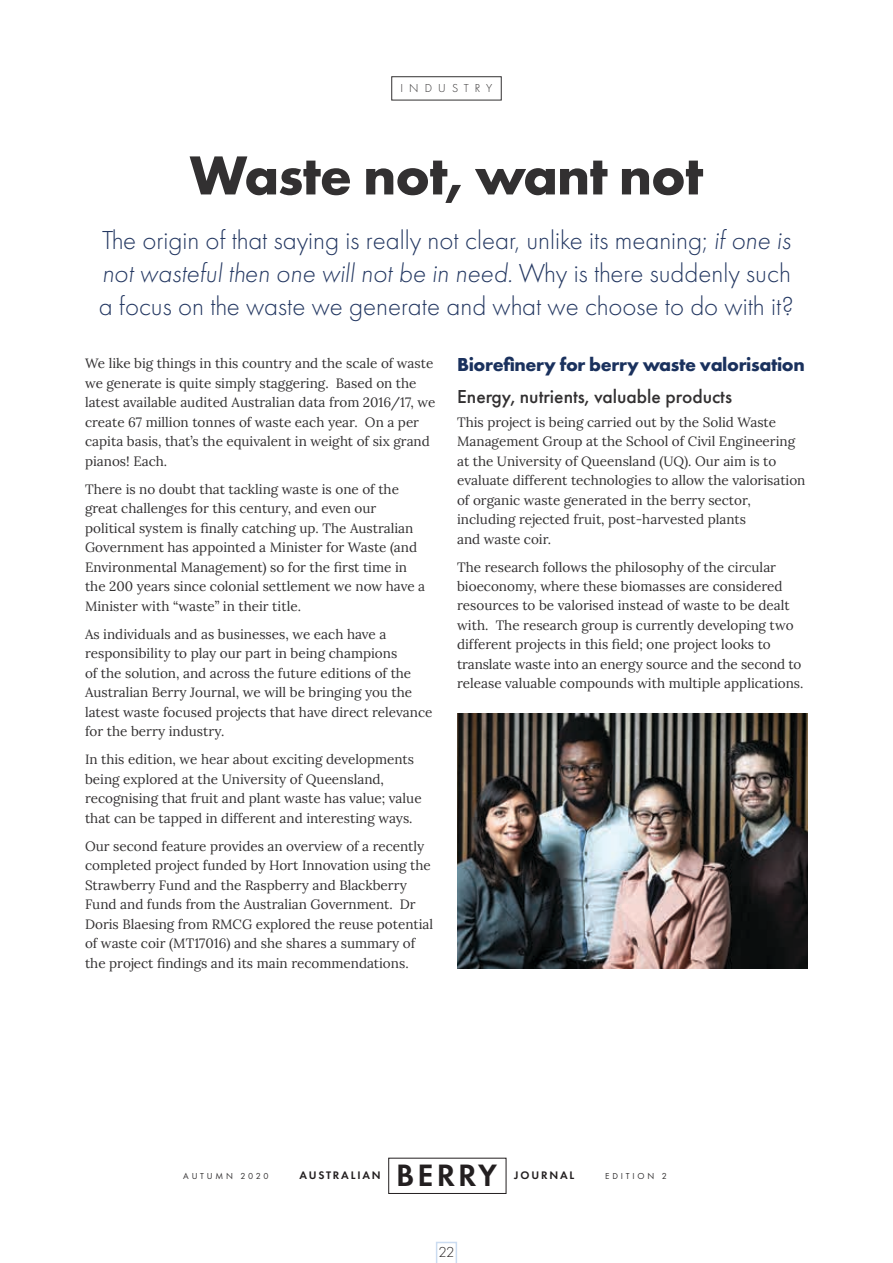
<style>
.page{position:relative;width:893px;height:1263px;background:#fff}
.page>*{position:absolute;margin:0;border:0;box-sizing:border-box;transform-origin:0 0}
.t1{font:700 57px "Futura PT";letter-spacing:-.02em;color:#323031}
.t2{font:600 32.1px "Futura PT";letter-spacing:.095em;color:#231f20}
.t3{font:300 27px/33px "Futura PT";color:#243862}
.t4{font:700 19.5px "Futura PT";letter-spacing:-.02em;color:#1a315d}
.t5{font:500 19.5px "Futura PT";color:#323031}
.t6{font:300 15px "Futura PT";color:#231f20}
.t7{font:13.5px/19.5px "Lora";color:#323031}
.t8{font:300 12px "Futura PT";letter-spacing:.51em;color:#323031}
.t9{font:600 11.4px "Futura PT";letter-spacing:.16em;color:#231f20}
.t10{font:9px "Futura PT";letter-spacing:.31em;color:#323031}
.s1{font-style:italic}
</style>
<div class="page">
<img style="left:457px;top:713px;width:351px;height:255px">
<svg style="left:436px;top:1242px;width:21px;height:21px"></svg>
<p class="t8" style="left:400px;top:82px;width:93px">INDUSTRY</p>
<h1 class="t1" style="left:190px;top:139px;width:515px">Waste not, want not</h1>
<h3 class="t3" style="left:99px;top:223px;width:696px">The origin of that saying is really not clear, unlike its meaning; <span class="s1">if one is not wasteful then one will not be in need.</span> Why is there suddenly such a focus on the waste we generate and what we choose to do with it?</h3>
<p class="t7" style="left:85px;top:353px;width:352px">We like big things in this country and the scale of waste we generate is quite simply staggering. Based on the latest available audited Australian data from 2016/17, we create 67 million tonnes of waste each year. On a per capita basis, that’s the equivalent in weight of six grand pianos! Each.</p>
<p class="t7" style="left:85px;top:478px;width:342px">There is no doubt that tackling waste is one of the great challenges for this century, and even our political system is finally catching up. The Australian Government has appointed a Minister for Waste (and Environmental Management) so for the first time in the 200 years since colonial settlement we now have a Minister with “waste” in their title.</p>
<p class="t7" style="left:85px;top:623px;width:349px">As individuals and as businesses, we each have a responsibility to play our part in being champions<br>of the solution, and across the future editions of the Australian Berry Journal, we will be bringing you the latest waste focused projects that have direct relevance for the berry industry.</p>
<p class="t7" style="left:85px;top:749px;width:338px">In this edition, we hear about exciting developments being explored at the University of Queensland, recognising that fruit and plant waste has value; value that can be tapped in different and interesting ways.</p>
<p class="t7" style="left:85px;top:835px;width:350px">Our second feature provides an overview of a recently completed project funded by Hort Innovation using the Strawberry Fund and the Raspberry and Blackberry Fund and funds from the Australian Government. Dr Doris Blaesing from RMCG explored the reuse potential of waste coir (MT17016) and she shares a summary of the project findings and its main recommendations.</p>
<h3 class="t4" style="left:457px;top:351px;width:349px">Biorefinery for berry waste valorisation</h3>
<h3 class="t5" style="left:457px;top:384px;width:276px">Energy, nutrients, valuable products</h3>
<p class="t7" style="left:457px;top:411px;width:350px">This project is being carried out by the Solid Waste Management Group at the School of Civil Engineering at the University of Queensland (UQ). Our aim is to evaluate different technologies to allow the valorisation of organic waste generated in the berry sector, including rejected fruit, post-harvested plants<br>and waste coir.</p>
<p class="t7" style="left:457px;top:556px;width:348px">The research follows the philosophy of the circular bioeconomy, where these biomasses are considered resources to be valorised instead of waste to be dealt with. The research group is currently developing two different projects in this field; one project looks to translate waste into an energy source and the second to release valuable compounds with multiple applications.</p>
<p class="t10" style="left:183px;top:1171px;width:87px">AUTUMN 2020</p>
<p class="t9" style="left:300px;top:1168px;width:83px">AUSTRALIAN</p>
<h2 class="t2" style="left:396px;top:1155px;width:103px">BERRY</h2>
<p class="t9" style="left:514px;top:1168px;width:61px">JOURNAL</p>
<p class="t10" style="left:605px;top:1171px;width:63px">EDITION 2</p>
<p class="t6" style="left:439px;top:1243px;width:17px">22</p>
</div>
